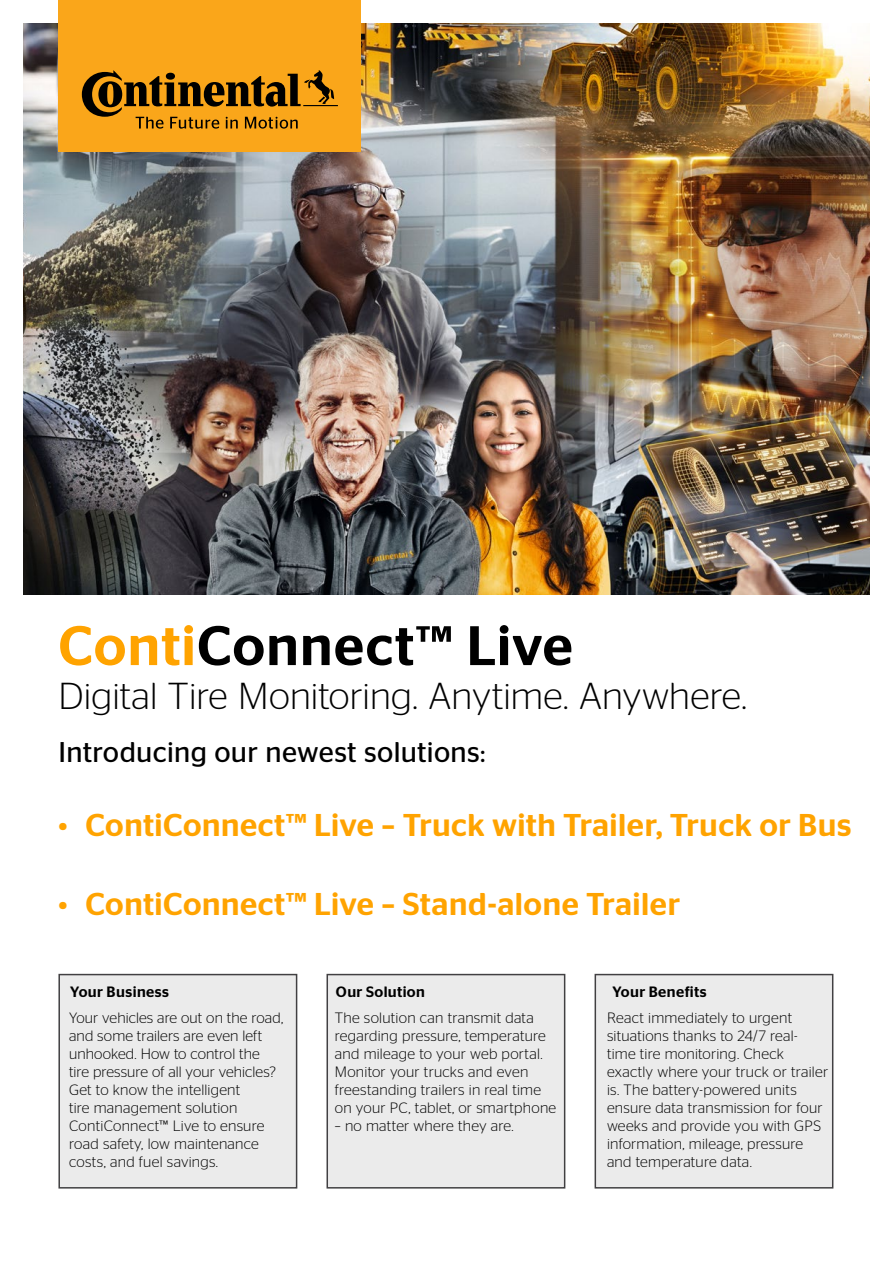
<style>
.page{position:relative;width:893px;height:1263px;background:#fff}
.page>*{position:absolute;margin:0;border:0;box-sizing:border-box;transform-origin:0 0}
.t1{font:500 55.5px "Continental Stag Sans";letter-spacing:.02em;color:#000}
.t2{font:300 37.5px "Continental Stag Sans";letter-spacing:.005em;color:#000}
.t3{font:500 31.5px "Continental Stag Sans";letter-spacing:.015em;color:#ffa300}
.t4{font:28.5px "Continental Stag Sans";letter-spacing:.01em;color:#000}
.t5{font:300 15px/18px "Continental Stag Sans";letter-spacing:.015em;color:#000}
.t6{font:500 15px "Continental Stag Sans";letter-spacing:.025em;color:#000}
.s1{color:#ffa300}
.s2{font-size:27px}
.s3{font-weight:300}
</style>
<div class="page">
<img style="left:23px;top:23px;width:847px;height:572px">
<div style="left:58px;top:974px;width:239px;height:214px;background:#ebebeb;border:2px solid #414042"></div>
<div style="left:326px;top:974px;width:239px;height:214px;background:#ebebeb;border:2px solid #414042"></div>
<div style="left:595px;top:974px;width:238px;height:214px;background:#ebebeb;border:2px solid #414042"></div>
<div style="left:58px;top:0;width:303px;height:152px;background:#faa61a"></div>
<svg style="left:82px;top:70px;width:256px;height:59px"></svg>
<h1 class="t1" style="left:58px;top:614px;width:516px"><span class="s1">Conti</span>Connect™ Live</h1>
<h2 class="t2" style="left:58px;top:675px;width:690px">Digital Tire Monitoring. Anytime. Anywhere.</h2>
<h3 class="t4" style="left:58px;top:736px;width:429px">Introducing our newest solutions<span class="s2">:</span></h3>
<h3 class="t3" style="left:58px;top:806px;width:794px"><span class="s3">•</span> ContiConnect™ Live – Truck with Trailer, Truck or Bus</h3>
<h3 class="t3" style="left:58px;top:886px;width:623px"><span class="s3">•</span> ContiConnect™ Live – Stand-alone Trailer</h3>
<p class="t6" style="left:70px;top:983px;width:100px">Your Business</p>
<p class="t6" style="left:336px;top:983px;width:91px">Our Solution</p>
<p class="t5" style="left:335px;top:1008px;width:223px">The solution can transmit data regarding pressure, temperature and mileage to your web portal.<br>Monitor your trucks and even freestanding trailers in real time on your PC, tablet, or smartphone</p>
<p class="t5" style="left:335px;top:1116px;width:180px">– no matter where they are.</p>
<p class="t5" style="left:69px;top:1008px;width:216px">Your vehicles are out on the road, and some trailers are even left unhooked. How to control the tire pressure of all your vehicles?<br>Get to know the intelligent<br>tire management solution<br>ContiConnect™ Live to ensure road safety, low maintenance costs, and fuel savings.</p>
<p class="t6" style="left:612px;top:983px;width:96px">Your Benefits</p>
<p class="t5" style="left:607px;top:1008px;width:223px">React immediately to urgent situations thanks to 24/7 real&shy;time tire monitoring. Check exactly where your truck or trailer is. The battery-powered units ensure data transmission for four weeks and provide you with GPS information, mileage, pressure and temperature data.</p>
</div>
